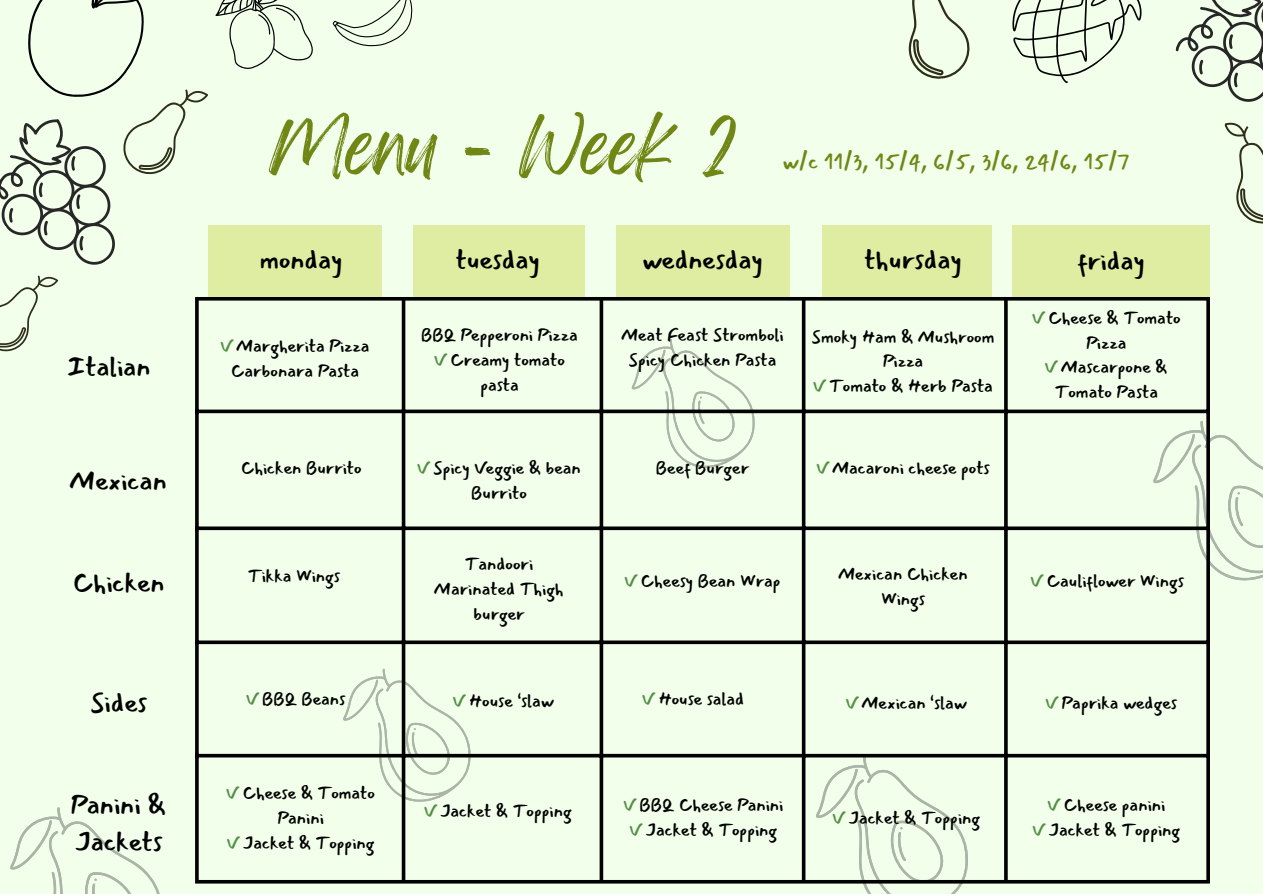
<style>
.page{position:relative;width:1263px;height:894px;background:#fff}
.page>*{position:absolute;margin:0;border:0;box-sizing:border-box;transform-origin:0 0}
.t1{font:65.25px "Feeling Passionate";color:#708615}
.t2{font:27.3px/37.3px "Mansalva";color:#000}
.t3{font:22.5px "Mansalva";color:#708615}
.t4{font:18px/24.8px "Mansalva";color:#000;text-align:center}
.s1{color:#528f42}
</style>
<div class="page">
<div style="left:0;top:0;width:1263px;height:893px;background:#f1ffeb"></div>
<svg style="left:343px;top:668px;width:128px;height:135px"></svg>
<svg style="left:631px;top:339px;width:124px;height:129px"></svg>
<svg style="left:816px;top:757px;width:153px;height:136px"></svg>
<svg style="left:1153px;top:421px;width:110px;height:160px"></svg>
<svg style="left:10px;top:807px;width:150px;height:86px"></svg>
<svg style="left:195px;top:352px;width:4px;height:527px;background:#161816"></svg>
<hr style="left:402px;top:300px;width:3px;height:579px;background:#000">
<hr style="left:600px;top:300px;width:3px;height:579px;background:#000">
<hr style="left:802px;top:300px;width:3px;height:579px;background:#000">
<svg style="left:1004px;top:300px;width:4px;height:579px;background:#161815"></svg>
<svg style="left:1206px;top:300px;width:4px;height:579px;background:#161715"></svg>
<hr style="left:195px;top:297px;width:1015px;height:3px;background:#000">
<svg style="left:195px;top:409px;width:1015px;height:4px;background:#222421"></svg>
<svg style="left:195px;top:526px;width:1015px;height:4px;background:#1d1e1c"></svg>
<svg style="left:195px;top:640px;width:1015px;height:4px;background:#1d1f1d"></svg>
<svg style="left:195px;top:753px;width:1015px;height:4px;background:#333632"></svg>
<svg style="left:195px;top:879px;width:1015px;height:4px;fill:#000"></svg>
<div style="left:208px;top:225px;width:173px;height:72px;background:#deeda1"></div>
<div style="left:413px;top:225px;width:172px;height:72px;background:#deeda1"></div>
<div style="left:616px;top:225px;width:174px;height:72px;background:#deeda1"></div>
<div style="left:822px;top:225px;width:170px;height:72px;background:#deeda1"></div>
<div style="left:1012px;top:225px;width:198px;height:72px;background:#deeda1"></div>
<svg style="left:0;top:0;width:208px;height:352px"></svg>
<svg style="left:908px;top:0;width:355px;height:224px"></svg>
<svg style="left:215px;top:0;width:98px;height:69px"></svg>
<svg style="left:333px;top:0;width:80px;height:46px"></svg>
<p class="t1" style="left:268px;top:94px;width:467px">Menu - Week 2</p>
<h3 class="t3" style="left:782px;top:149px;width:348px">w/c 11/3, 15/4, 6/5, 3/6, 24/6, 15/7</h3>
<p class="t2" style="left:67px;top:347px;width:85px">Italian</p>
<p class="t2" style="left:70px;top:461px;width:98px">Mexican</p>
<p class="t2" style="left:260px;top:240px;width:84px">monday</p>
<p class="t2" style="left:456px;top:240px;width:86px">tuesday</p>
<h2 class="t4" style="left:220px;top:333px;width:151px"><span class="s1">V</span> Margherita Pizza</h2>
<h2 class="t4" style="left:231px;top:358px;width:130px">Carbonara Pasta</h2>
<h2 class="t4" style="left:421px;top:323px;width:158px">BBQ Pepperoni Pizza</h2>
<h2 class="t4" style="left:434px;top:347px;width:132px"><span class="s1">V</span> Creamy tomato pasta</h2>
<p class="t2" style="left:642px;top:240px;width:122px">wednesday</p>
<p class="t2" style="left:864px;top:241px;width:99px">thursday</p>
<h1 class="t2" style="left:1077px;top:242px;width:69px">friday</h1>
<h2 class="t4" style="left:621px;top:323px;width:164px">Meat Feast Stromboli</h2>
<p class="t4" style="left:628px;top:347px;width:150px">Spicy Chicken Pasta</p>
<p class="t4" style="left:811px;top:324px;width:184px">Smoky Ham &amp; Mushroom<br>Pizza</p>
<p class="t4" style="left:813px;top:373px;width:181px"><span class="s1">V</span> Tomato &amp; Herb Pasta</p>
<p class="t4" style="left:1032px;top:305px;width:150px"><span class="s1">V</span> Cheese &amp; Tomato<br>Pizza</p>
<p class="t4" style="left:1045px;top:355px;width:124px"><span class="s1">V</span> Mascarpone &amp;<br>Tomato Pasta</p>
<p class="t4" style="left:241px;top:455px;width:122px">Chicken Burrito</p>
<p class="t4" style="left:417px;top:455px;width:165px"><span class="s1">V</span> Spicy Veggie &amp; bean<br>Burrito</p>
<p class="t4" style="left:656px;top:455px;width:95px">Beef Burger</p>
<p class="t4" style="left:816px;top:455px;width:175px"><span class="s1">V</span> Macaroni cheese pots</p>
<p class="t2" style="left:72px;top:563px;width:94px">Chicken</p>
<p class="t4" style="left:248px;top:563px;width:93px">Tikka Wings</p>
<p class="t4" style="left:434px;top:551px;width:131px">Tandoori<br>Marinated Thigh burger</p>
<p class="t4" style="left:624px;top:568px;width:158px"><span class="s1">V</span> Cheesy Bean Wrap</p>
<p class="t4" style="left:838px;top:561px;width:131px">Mexican Chicken<br>Wings</p>
<p class="t4" style="left:1030px;top:568px;width:155px"><span class="s1">V</span> Cauliflower Wings</p>
<p class="t2" style="left:90px;top:683px;width:58px">Sides</p>
<p class="t2" style="left:70px;top:785px;width:97px">Panini &amp;<br>Jackets</p>
<p class="t4" style="left:246px;top:686px;width:101px"><span class="s1">V</span> BBQ Beans</p>
<p class="t4" style="left:453px;top:688px;width:102px"><span class="s1">V</span> House ‘slaw</p>
<p class="t4" style="left:642px;top:686px;width:103px"><span class="s1">V</span> House salad</p>
<p class="t4" style="left:846px;top:690px;width:122px"><span class="s1">V</span> Mexican ‘slaw</p>
<p class="t4" style="left:1045px;top:690px;width:133px"><span class="s1">V</span> Paprika wedges</p>
<p class="t4" style="left:226px;top:780px;width:150px"><span class="s1">V</span> Cheese &amp; Tomato<br>Panini</p>
<p class="t4" style="left:227px;top:829px;width:149px"><span class="s1">V</span> Jacket &amp; Topping</p>
<p class="t4" style="left:623px;top:792px;width:162px"><span class="s1">V</span> BBQ Cheese Panini</p>
<p class="t4" style="left:630px;top:817px;width:149px"><span class="s1">V</span> Jacket &amp; Topping</p>
<p class="t4" style="left:424px;top:798px;width:149px"><span class="s1">V</span> Jacket &amp; Topping</p>
<p class="t4" style="left:832px;top:805px;width:149px"><span class="s1">V</span> Jacket &amp; Topping</p>
<p class="t4" style="left:1047px;top:792px;width:119px"><span class="s1">V</span> Cheese panini</p>
<p class="t4" style="left:1032px;top:817px;width:149px"><span class="s1">V</span> Jacket &amp; Topping</p>
</div>
